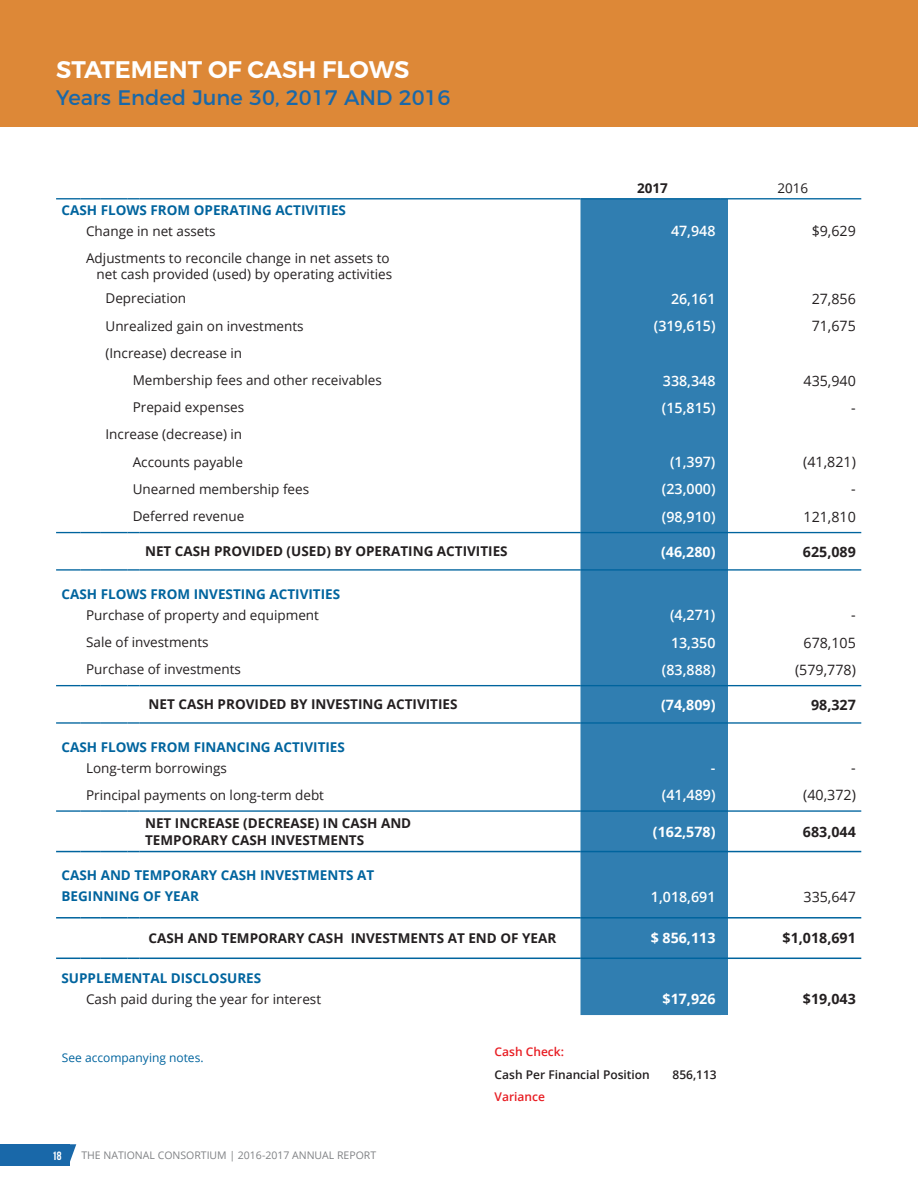
<style>
.page{position:relative;width:918px;height:1188px;background:#fff}
.page>*{position:absolute;margin:0;border:0;box-sizing:border-box;transform-origin:0 0}
.Header_Light{font:600 24px "Montserrat";color:#fff}
.Paragraph_Light{font:21px "Montserrat";color:#1968a9}
.t1{font:600 14.25px "Open Sans";color:#fff}
.t2{font:14.25px "Open Sans";color:#231f20}
.t3{font:700 14.25px "Open Sans";color:#fff}
.t4{font:700 14.25px "Open Sans";color:#231f20}
.t5{font:13.5px "Open Sans";color:#231f20}
.t6{font:700 13.5px "Open Sans";color:#231f20}
.t7{font:700 13.5px "Open Sans";color:#00649e}
.Paragraph_Light-2{font:600 12px "Open Sans";color:#231f20}
.Header_Dark{font:12px "Open Sans";color:#00649e}
.Paragraph_Light-3{font:600 12px "Open Sans";color:#e81e24}
.t8{font:12px "Bebas Neue";color:#fff}
.t9{font:10.5px "Open Sans";color:#808285}
</style>
<div class="page">
<div style="left:581px;top:199px;width:147px;height:816px;background:#307eb1"></div>
<div style="left:0;top:0;width:918px;height:126px;background:#dd8837"></div>
<svg style="left:580px;top:199px;width:141px;height:816px"></svg>
<svg style="left:56px;top:198px;width:84px;height:1px"></svg>
<hr style="left:140px;top:198px;width:441px;height:1px;background:#00649e">
<svg style="left:56px;top:532px;width:84px;height:1px"></svg>
<hr style="left:140px;top:532px;width:441px;height:1px;background:#00649e">
<hr style="left:56px;top:569px;width:25px;height:2px;background:#00649e">
<svg style="left:81px;top:569px;width:19px;height:2px"></svg>
<hr style="left:100px;top:569px;width:27px;height:2px;background:#00649e">
<svg style="left:127px;top:569px;width:13px;height:2px"></svg>
<hr style="left:140px;top:569px;width:441px;height:2px;background:#00649e">
<svg style="left:56px;top:685px;width:84px;height:1px"></svg>
<hr style="left:140px;top:685px;width:441px;height:1px;background:#00649e">
<hr style="left:56px;top:722px;width:25px;height:2px;background:#00649e">
<svg style="left:81px;top:722px;width:19px;height:2px"></svg>
<hr style="left:100px;top:722px;width:27px;height:2px;background:#00649e">
<svg style="left:127px;top:722px;width:13px;height:2px"></svg>
<hr style="left:140px;top:722px;width:441px;height:2px;background:#00649e">
<hr style="left:56px;top:810px;width:25px;height:2px;background:#00649e">
<svg style="left:81px;top:810px;width:19px;height:2px"></svg>
<hr style="left:100px;top:810px;width:27px;height:2px;background:#00649e">
<svg style="left:127px;top:810px;width:13px;height:2px"></svg>
<hr style="left:140px;top:810px;width:441px;height:2px;background:#00649e">
<svg style="left:56px;top:851px;width:84px;height:1px"></svg>
<hr style="left:140px;top:851px;width:441px;height:1px;background:#00649e">
<hr style="left:721px;top:198px;width:140px;height:1px;background:#00649e">
<hr style="left:580px;top:198px;width:141px;height:1px;background:#00649e">
<hr style="left:580px;top:532px;width:141px;height:1px;background:#00649e">
<hr style="left:721px;top:532px;width:140px;height:1px;background:#00649e">
<hr style="left:580px;top:569px;width:141px;height:2px;background:#00649e">
<hr style="left:721px;top:569px;width:140px;height:2px;background:#00649e">
<hr style="left:580px;top:685px;width:141px;height:1px;background:#00649e">
<hr style="left:721px;top:685px;width:140px;height:1px;background:#00649e">
<hr style="left:580px;top:722px;width:141px;height:2px;background:#00649e">
<hr style="left:721px;top:722px;width:140px;height:2px;background:#00649e">
<hr style="left:580px;top:810px;width:141px;height:2px;background:#00649e">
<hr style="left:721px;top:810px;width:140px;height:2px;background:#00649e">
<hr style="left:580px;top:851px;width:141px;height:1px;background:#00649e">
<hr style="left:721px;top:851px;width:140px;height:1px;background:#00649e">
<hr style="left:56px;top:917px;width:25px;height:2px;background:#00649e">
<svg style="left:81px;top:917px;width:19px;height:2px"></svg>
<hr style="left:100px;top:917px;width:27px;height:2px;background:#00649e">
<svg style="left:127px;top:917px;width:13px;height:2px"></svg>
<hr style="left:140px;top:917px;width:441px;height:2px;background:#00649e">
<hr style="left:580px;top:917px;width:141px;height:2px;background:#00649e">
<hr style="left:721px;top:917px;width:140px;height:2px;background:#00649e">
<svg style="left:56px;top:958px;width:84px;height:1px"></svg>
<hr style="left:140px;top:958px;width:441px;height:1px;background:#00649e">
<hr style="left:580px;top:958px;width:141px;height:1px;background:#00649e">
<hr style="left:721px;top:958px;width:140px;height:1px;background:#00649e">
<svg style="left:69px;top:1144px;width:7px;height:21px"></svg>
<div style="left:0;top:1144px;width:69px;height:22px;background:#1968a9"></div>
<p class="Header_Light" style="left:56px;top:55px;width:355px">STATEMENT OF CASH FLOWS</p>
<p class="Paragraph_Light" style="left:56px;top:81px;width:396px">Years Ended June 30, 2017 AND 2016</p>
<p class="t6" style="left:637px;top:179px;width:32px">2017</p>
<p class="t5" style="left:777px;top:179px;width:32px">2016</p>
<p class="t7" style="left:62px;top:200px;width:286px">CASH FLOWS FROM OPERATING ACTIVITIES</p>
<p class="t5" style="left:86px;top:221px;width:131px">Change in net assets</p>
<p class="t1" style="left:671px;top:221px;width:46px">47,948</p>
<p class="t2" style="left:812px;top:221px;width:46px">$9,629</p>
<p class="t5" style="left:86px;top:249px;width:305px">Adjustments to reconcile change in net assets to</p>
<p class="t5" style="left:97px;top:265px;width:297px">net cash provided (used) by operating activities</p>
<p class="t5" style="left:106px;top:289px;width:82px">Depreciation</p>
<p class="t1" style="left:671px;top:289px;width:46px">26,161</p>
<p class="t2" style="left:812px;top:289px;width:46px">27,856</p>
<p class="t5" style="left:106px;top:316px;width:200px">Unrealized gain on investments</p>
<p class="t1" style="left:654px;top:316px;width:63px">(319,615)</p>
<p class="t2" style="left:812px;top:316px;width:46px">71,675</p>
<p class="t5" style="left:106px;top:344px;width:138px">(Increase) decrease in</p>
<p class="t5" style="left:133px;top:371px;width:251px">Membership fees and other receivables</p>
<p class="t1" style="left:663px;top:371px;width:54px">338,348</p>
<p class="t2" style="left:804px;top:371px;width:54px">435,940</p>
<p class="t5" style="left:133px;top:398px;width:113px">Prepaid expenses</p>
<p class="t1" style="left:662px;top:398px;width:55px">(15,815)</p>
<p class="t2" style="left:851px;top:398px;width:6px">-</p>
<p class="t5" style="left:106px;top:425px;width:138px">Increase (decrease) in</p>
<p class="t5" style="left:133px;top:453px;width:112px">Accounts payable</p>
<p class="t1" style="left:670px;top:452px;width:47px">(1,397)</p>
<p class="t2" style="left:803px;top:452px;width:54px">(41,821)</p>
<p class="t5" style="left:133px;top:480px;width:178px">Unearned membership fees</p>
<p class="t1" style="left:662px;top:480px;width:55px">(23,000)</p>
<p class="t2" style="left:851px;top:480px;width:6px">-</p>
<p class="t5" style="left:133px;top:507px;width:113px">Deferred revenue</p>
<p class="t1" style="left:662px;top:507px;width:55px">(98,910)</p>
<p class="t2" style="left:804px;top:507px;width:54px">121,810</p>
<p class="t6" style="left:145px;top:542px;width:364px">NET CASH PROVIDED (USED) BY OPERATING ACTIVITIES</p>
<p class="t3" style="left:661px;top:541px;width:56px">(46,280)</p>
<p class="t4" style="left:803px;top:541px;width:54px">625,089</p>
<p class="t7" style="left:62px;top:584px;width:280px">CASH FLOWS FROM INVESTING ACTIVITIES</p>
<p class="t5" style="left:86px;top:606px;width:234px">Purchase of property and equipment</p>
<p class="t1" style="left:670px;top:605px;width:47px">(4,271)</p>
<p class="t2" style="left:851px;top:605px;width:6px">-</p>
<p class="t5" style="left:86px;top:633px;width:124px">Sale of investments</p>
<p class="t1" style="left:671px;top:633px;width:46px">13,350</p>
<p class="t2" style="left:804px;top:633px;width:54px">678,105</p>
<p class="t5" style="left:86px;top:660px;width:156px">Purchase of investments</p>
<p class="t1" style="left:662px;top:660px;width:55px">(83,888)</p>
<p class="t2" style="left:795px;top:660px;width:62px">(579,778)</p>
<p class="t6" style="left:149px;top:695px;width:310px">NET CASH PROVIDED BY INVESTING ACTIVITIES</p>
<p class="t3" style="left:661px;top:695px;width:56px">(74,809)</p>
<p class="t4" style="left:811px;top:695px;width:46px">98,327</p>
<p class="t7" style="left:62px;top:737px;width:285px">CASH FLOWS FROM FINANCING ACTIVITIES</p>
<p class="t5" style="left:86px;top:759px;width:142px">Long-term borrowings</p>
<p class="t1" style="left:711px;top:758px;width:6px">-</p>
<p class="t2" style="left:851px;top:758px;width:6px">-</p>
<p class="t5" style="left:86px;top:786px;width:239px">Principal payments on long-term debt</p>
<p class="t1" style="left:662px;top:785px;width:55px">(41,489)</p>
<p class="t2" style="left:803px;top:785px;width:54px">(40,372)</p>
<p class="t6" style="left:145px;top:814px;width:268px">NET INCREASE (DECREASE) IN CASH AND</p>
<p class="t6" style="left:145px;top:830px;width:221px">TEMPORARY CASH INVESTMENTS</p>
<p class="t3" style="left:653px;top:822px;width:64px">(162,578)</p>
<p class="t4" style="left:803px;top:822px;width:54px">683,044</p>
<p class="t7" style="left:62px;top:866px;width:314px">CASH AND TEMPORARY CASH INVESTMENTS AT</p>
<p class="t7" style="left:62px;top:887px;width:139px">BEGINNING OF YEAR</p>
<p class="t1" style="left:651px;top:887px;width:66px">1,018,691</p>
<p class="t2" style="left:804px;top:887px;width:54px">335,647</p>
<p class="t6" style="left:149px;top:929px;width:409px">CASH AND TEMPORARY CASH INVESTMENTS AT END OF YEAR</p>
<p class="t3" style="left:651px;top:928px;width:66px">$ 856,113</p>
<p class="t4" style="left:783px;top:928px;width:75px">$1,018,691</p>
<p class="t7" style="left:62px;top:968px;width:201px">SUPPLEMENTAL DISCLOSURES</p>
<p class="t5" style="left:86px;top:990px;width:237px">Cash paid during the year for interest</p>
<p class="t3" style="left:663px;top:989px;width:54px">$17,926</p>
<p class="t4" style="left:803px;top:989px;width:54px">$19,043</p>
<p class="Header_Dark" style="left:62px;top:1050px;width:143px">See accompanying notes.</p>
<p class="t8" style="left:52px;top:1149px;width:11px">18</p>
<p class="t9" style="left:81px;top:1148px;width:296px">THE NATIONAL CONSORTIUM | 2016-2017 ANNUAL REPORT</p>
<p class="Paragraph_Light-3" style="left:495px;top:1043px;width:71px">Cash Check:</p>
<p class="Paragraph_Light-2" style="left:495px;top:1066px;width:157px">Cash Per Financial Position</p>
<p class="Paragraph_Light-3" style="left:495px;top:1088px;width:52px">Variance</p>
<p class="Paragraph_Light-2" style="left:672px;top:1066px;width:46px">856,113</p>
</div>
